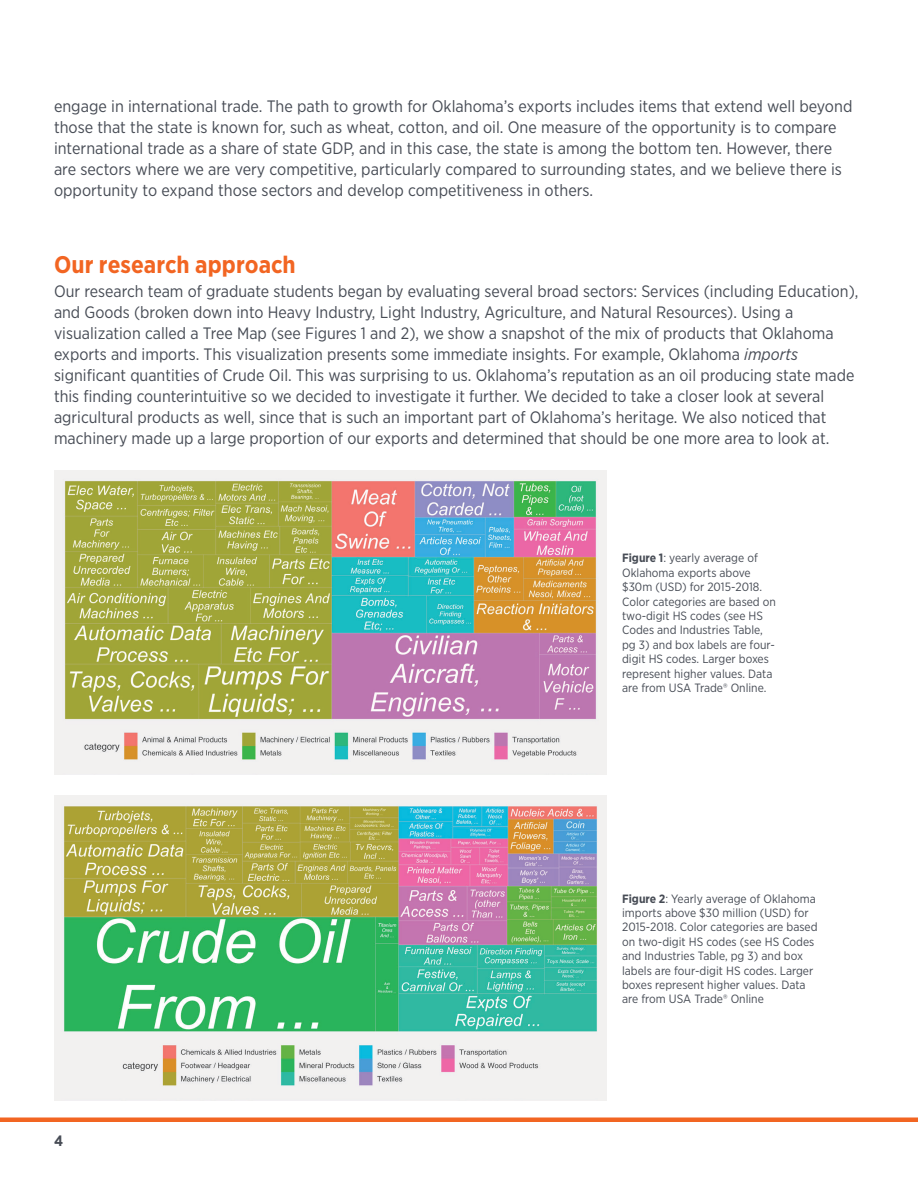
<style>
.page{position:relative;width:918px;height:1188px;background:#fff}
.page>*{position:absolute;margin:0;border:0;box-sizing:border-box;transform-origin:0 0}
.Paragraph_Header{font:700 24px "Gotham Narrow";color:#f26522}
.t1{font:16.5px/21px "Gotham Narrow";color:#474c55}
.t2{font:700 15px "Gotham Narrow";color:#474c55}
.Figure_LEFT{font:12px/14.4px "Gotham Narrow";color:#474c55}
.s1{font-style:italic}
.s2{font-weight:700}
</style>
<div class="page">
<hr style="left:0;top:1118px;width:918px;height:4px;background:#f26522">
<img style="left:54px;top:470px;width:553px;height:304px">
<img style="left:54px;top:796px;width:553px;height:305px">
<p class="t1" style="left:54px;top:96px;width:800px">engage in international trade. The path to growth for Oklahoma’s exports includes items that extend well beyond those that the state is known for, such as wheat, cotton, and oil. One measure of the opportunity is to compare international trade as a share of state GDP, and in this case, the state is among the bottom ten. However, there are sectors where we are very competitive, particularly compared to surrounding states, and we believe there is opportunity to expand those sectors and develop competitiveness in others.</p>
<p class="Paragraph_Header" style="left:54px;top:249px;width:243px">Our research approach</p>
<p class="t1" style="left:54px;top:280px;width:806px">Our research team of graduate students began by evaluating several broad sectors: Services (including Education), and Goods (broken down into Heavy Industry, Light Industry, Agriculture, and Natural Resources). Using a visualization called a Tree Map (see Figures 1 and 2), we show a snapshot of the mix of products that Oklahoma exports and imports. This visualization presents some immediate insights. For example, Oklahoma <span class="s1">imports </span>significant quantities of Crude Oil. This was surprising to us. Oklahoma’s reputation as an oil producing state made this finding counterintuitive so we decided to investigate it further. We decided to take a closer look at several agricultural products as well, since that is such an important part of Oklahoma’s heritage. We also noticed that machinery made up a large proportion of our exports and determined that should be one more area to look at.</p>
<p class="Figure_LEFT" style="left:622px;top:551px;width:155px"><span class="s2">Figure 1</span>: yearly average of<br>Oklahoma exports above $30m (USD) for 2015-2018.<br>Color categories are based on two-digit HS codes (see HS<br>Codes and Industries Table, pg 3) and box labels are four&shy;digit HS codes. Larger boxes represent higher values. Data are from USA Trade® Online.</p>
<p class="t2" style="left:54px;top:1131px;width:11px">4</p>
<p class="Figure_LEFT" style="left:622px;top:891px;width:197px"><span class="s2">Figure 2</span>: Yearly average of Oklahoma imports above $30 million (USD) for 2015-2018. Color categories are based on two-digit HS codes (see HS Codes and Industries Table, pg 3) and box labels are four-digit HS codes. Larger boxes represent higher values. Data are from USA Trade® Online</p>
</div>
